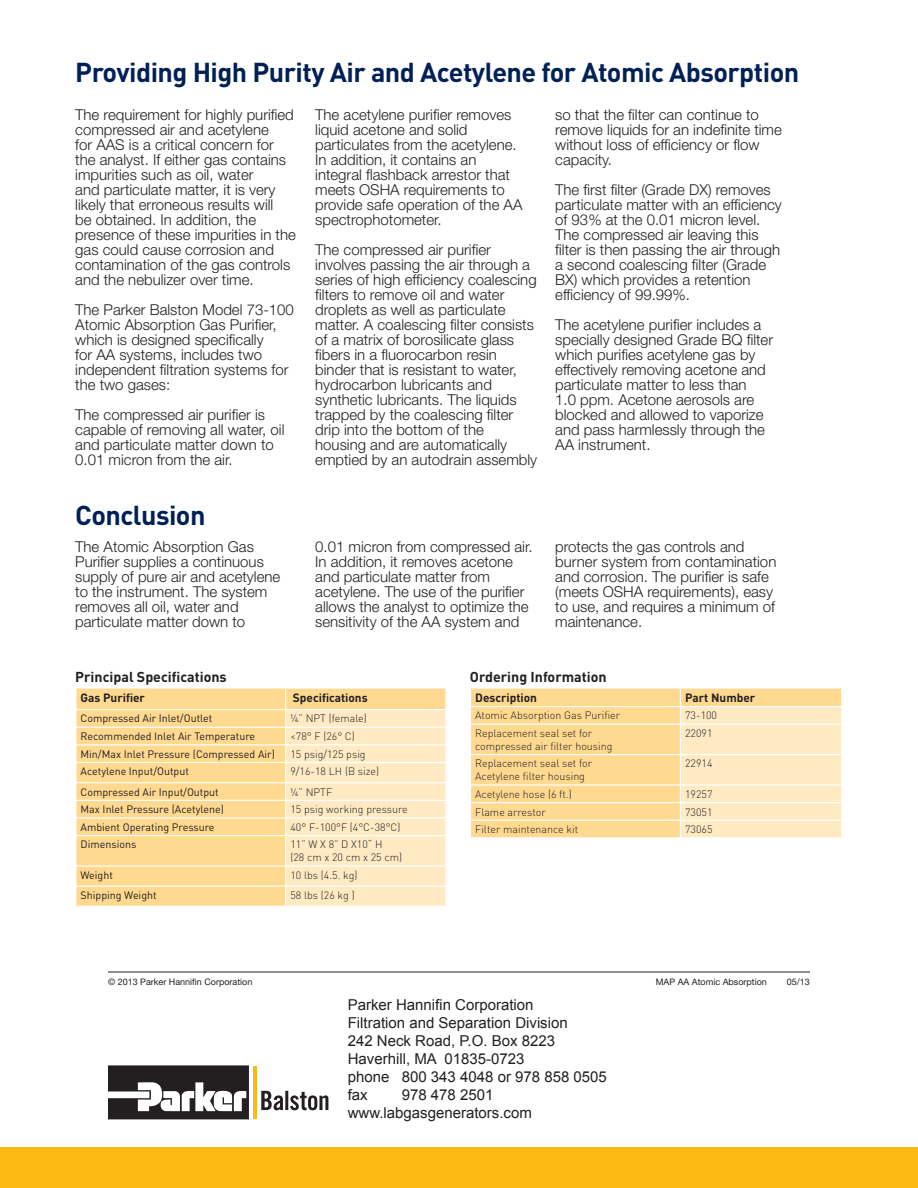
<style>
.page{position:relative;width:918px;height:1188px;background:#fff}
.page>*{position:absolute;margin:0;border:0;box-sizing:border-box;transform-origin:0 0}
.t1{font:700 27px "DIN Pro";letter-spacing:-.02em;color:#002157}
.t2{font:300 15px/15px "Helvetica Neue LT Std";color:#231f20}
.t3{font:15px/18px "Arial";color:#231f20}
.t4{font:700 14.25px "DIN Pro";color:#231f20}
.t5{font:700 11.85px "DIN Pro";color:#231f20}
.t6{font:300 10.65px/12.8px "DIN Pro";color:#231f20}
.t7{font:10.65px "DIN Pro";color:#231f20}
.t8{font:9px "Helvetica Neue LT Std";color:#231f20}
</style>
<div class="page">
<div style="left:471px;top:689px;width:209px;height:148px;background:#ffd990"></div>
<hr style="left:470px;top:706px;width:210px;height:1px;background:#fff">
<hr style="left:470px;top:724px;width:210px;height:1px;background:#fff">
<hr style="left:470px;top:754px;width:210px;height:1px;background:#fff">
<hr style="left:470px;top:784px;width:210px;height:2px;background:#fff">
<hr style="left:470px;top:802px;width:210px;height:1px;background:#fff">
<hr style="left:470px;top:820px;width:210px;height:1px;background:#fff">
<svg style="left:680px;top:689px;width:162px;height:148px;background:#ffe9c1"></svg>
<div style="left:76px;top:689px;width:209px;height:217px;background:#ffd990"></div>
<hr style="left:75px;top:709px;width:211px;height:1px;background:#fff">
<hr style="left:75px;top:727px;width:211px;height:1px;background:#fff">
<hr style="left:75px;top:744px;width:211px;height:1px;background:#fff">
<hr style="left:75px;top:762px;width:211px;height:1px;background:#fff">
<hr style="left:75px;top:782px;width:211px;height:1px;background:#fff">
<hr style="left:75px;top:800px;width:211px;height:1px;background:#fff">
<hr style="left:75px;top:817px;width:211px;height:2px;background:#fff">
<hr style="left:75px;top:835px;width:211px;height:1px;background:#fff">
<hr style="left:75px;top:865px;width:211px;height:2px;background:#fff">
<hr style="left:75px;top:886px;width:211px;height:1px;background:#fff">
<svg style="left:285px;top:689px;width:161px;height:217px;background:#ffe9c3"></svg>
<svg style="left:261px;top:1091px;width:67px;height:19px"></svg>
<svg style="left:108px;top:1065px;width:141px;height:54px"></svg>
<hr style="left:253px;top:1066px;width:4px;height:53px;background:#fdb913">
<div style="left:0;top:1148px;width:918px;height:40px;background:#fdb913"></div>
<hr style="left:108px;top:972px;width:702px;height:1px;background:#231f20">
<h1 class="t1" style="left:75px;top:55px;width:726px">Providing High Purity Air and Acetylene for Atomic Absorption</h1>
<p class="t2" style="left:75px;top:106px;width:222px">The requirement for highly purified compressed air and acetylene<br>for AAS is a critical concern for the analyst. If either gas contains impurities such as oil, water<br>and particulate matter, it is very likely that erroneous results will<br>be obtained. In addition, the presence of these impurities in the gas could cause corrosion and contamination of the gas controls and the nebulizer over time.</p>
<p class="t2" style="left:75px;top:301px;width:220px">The Parker Balston Model 73-100<br>Atomic Absorption Gas Purifier, which is designed specifically<br>for AA systems, includes two independent filtration systems for the two gases:</p>
<p class="t2" style="left:75px;top:406px;width:211px">The compressed air purifier is capable of removing all water, oil and particulate matter down to<br>0.01 micron from the air.</p>
<p class="t2" style="left:315px;top:106px;width:209px">The acetylene purifier removes liquid acetone and solid particulates from the acetylene.<br>In addition, it contains an integral flashback arrestor that meets OSHA requirements to provide safe operation of the AA spectrophotometer.</p>
<p class="t2" style="left:315px;top:241px;width:223px">The compressed air purifier involves passing the air through a series of high efficiency coalescing filters to remove oil and water droplets as well as particulate matter. A coalescing filter consists of a matrix of borosilicate glass fibers in a fluorocarbon resin binder that is resistant to water, hydrocarbon lubricants and synthetic lubricants. The liquids trapped by the coalescing filter drip into the bottom of the housing and are automatically emptied by an autodrain assembly</p>
<p class="t2" style="left:555px;top:106px;width:228px">so that the filter can continue to remove liquids for an indefinite time without loss of efficiency or flow capacity.</p>
<p class="t2" style="left:555px;top:181px;width:228px">The first filter (Grade DX) removes particulate matter with an efficiency of 93% at the 0.01 micron level.<br>The compressed air leaving this filter is then passing the air through a second coalescing filter (Grade<br>BX) which provides a retention efficiency of 99.99%.</p>
<p class="t2" style="left:555px;top:316px;width:219px">The acetylene purifier includes a specially designed Grade BQ filter which purifies acetylene gas by effectively removing acetone and particulate matter to less than<br>1.0 ppm. Acetone aerosols are blocked and allowed to vaporize and pass harmlessly through the<br>AA instrument.</p>
<h1 class="t1" style="left:75px;top:497px;width:132px">Conclusion</h1>
<p class="t2" style="left:75px;top:539px;width:207px">The Atomic Absorption Gas<br>Purifier supplies a continuous supply of pure air and acetylene to the instrument. The system removes all oil, water and particulate matter down to</p>
<p class="t2" style="left:315px;top:539px;width:219px">0.01 micron from compressed air.<br>In addition, it removes acetone and particulate matter from acetylene. The use of the purifier allows the analyst to optimize the sensitivity of the AA system and</p>
<p class="t2" style="left:555px;top:539px;width:223px">protects the gas controls and burner system from contamination and corrosion. The purifier is safe (meets OSHA requirements), easy to use, and requires a minimum of maintenance.</p>
<p class="t4" style="left:75px;top:667px;width:153px">Principal Specifications</p>
<p class="t5" style="left:81px;top:690px;width:66px">Gas Purifier</p>
<p class="t5" style="left:293px;top:690px;width:76px">Specifications</p>
<p class="t7" style="left:81px;top:712px;width:133px">Compressed Air Inlet/Outlet</p>
<p class="t6" style="left:290px;top:712px;width:78px">¼” NPT (female)</p>
<p class="t7" style="left:81px;top:730px;width:176px">Recommended Inlet Air Temperature</p>
<p class="t6" style="left:290px;top:730px;width:66px">&lt;78° F (26° C)</p>
<p class="t7" style="left:81px;top:747px;width:196px">Min/Max Inlet Pressure (Compressed Air)</p>
<p class="t6" style="left:290px;top:747px;width:77px">15 psig/125 psig</p>
<p class="t7" style="left:81px;top:765px;width:110px">Acetylene Input/Output</p>
<p class="t6" style="left:290px;top:765px;width:90px">9/16-18 LH (B size)</p>
<p class="t7" style="left:81px;top:785px;width:140px">Compressed Air Input/Output</p>
<p class="t6" style="left:290px;top:785px;width:43px">¼” NPTF</p>
<p class="t7" style="left:81px;top:803px;width:145px">Max Inlet Pressure (Acetylene)</p>
<p class="t6" style="left:290px;top:803px;width:119px">15 psig working pressure</p>
<p class="t7" style="left:81px;top:820px;width:135px">Ambient Operating Pressure</p>
<p class="t6" style="left:290px;top:821px;width:111px">40° F-100°F (4°C-38°C)</p>
<p class="t7" style="left:81px;top:838px;width:57px">Dimensions</p>
<p class="t6" style="left:290px;top:838px;width:113px">11” W X 8” D X10“ H<br>(28 cm x 20 cm x 25 cm)</p>
<p class="t7" style="left:81px;top:868px;width:34px">Weight</p>
<p class="t6" style="left:290px;top:869px;width:69px">10 lbs (4.5. kg)</p>
<p class="t7" style="left:81px;top:888px;width:78px">Shipping Weight</p>
<p class="t6" style="left:290px;top:889px;width:66px">58 lbs (26 kg )</p>
<p class="t4" style="left:470px;top:667px;width:138px">Ordering Information</p>
<p class="t5" style="left:475px;top:690px;width:63px">Description</p>
<p class="t5" style="left:685px;top:690px;width:72px">Part Number</p>
<p class="t6" style="left:475px;top:709px;width:146px">Atomic Absorption Gas Purifier</p>
<p class="t6" style="left:685px;top:709px;width:33px">73-100</p>
<p class="t6" style="left:475px;top:727px;width:139px">Replacement seal set for compressed air filter housing</p>
<p class="t6" style="left:685px;top:727px;width:29px">22091</p>
<p class="t6" style="left:475px;top:757px;width:119px">Replacement seal set for<br>Acetylene filter housing</p>
<p class="t6" style="left:685px;top:757px;width:29px">22914</p>
<p class="t6" style="left:475px;top:788px;width:98px">Acetylene hose (6 ft.)</p>
<p class="t6" style="left:685px;top:788px;width:29px">19257</p>
<p class="t6" style="left:475px;top:805px;width:72px">Flame arrestor</p>
<p class="t6" style="left:685px;top:805px;width:29px">73051</p>
<p class="t6" style="left:475px;top:823px;width:105px">Filter maintenance kit</p>
<p class="t6" style="left:685px;top:823px;width:29px">73065</p>
<p class="t8" style="left:108px;top:976px;width:146px">© 2013 Parker Hannifin Corporation</p>
<p class="t8" style="left:656px;top:976px;width:113px">MAP AA Atomic Absorption</p>
<p class="t8" style="left:787px;top:976px;width:25px">05/13</p>
<p class="t3" style="left:348px;top:996px;width:261px">Parker Hannifin Corporation<br>Filtration and Separation Division<br>242 Neck Road, P.O. Box 8223<br>Haverhill, MA 01835-0723<br>phone 800 343 4048 or 978 858 0505 fax</p>
<p class="t3" style="left:348px;top:1086px;width:186px;text-indent:54px">978 478 2501 www.labgasgenerators.com</p>
</div>
